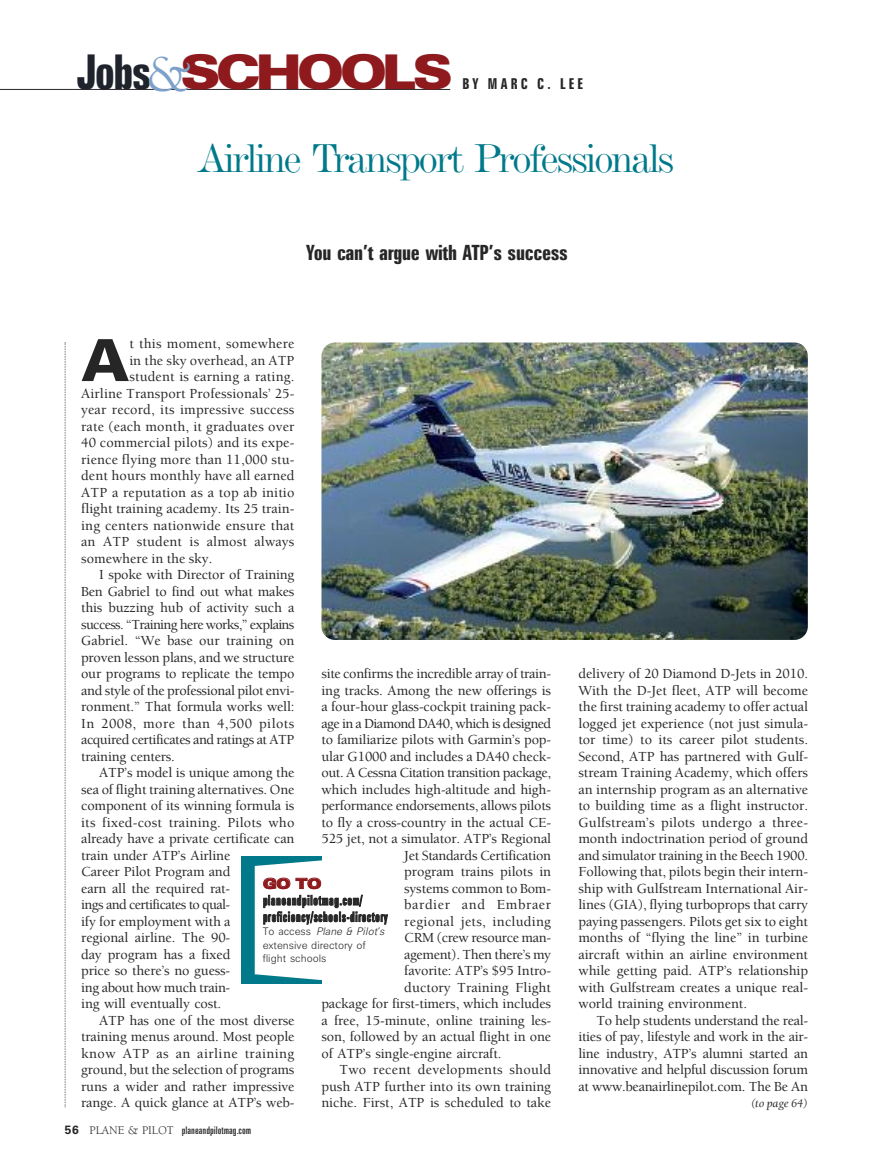
<style>
.page{position:relative;width:891px;height:1161px;background:#fff}
.page>*{position:absolute;margin:0;border:0;box-sizing:border-box;transform-origin:0 0}
.t1{font:900 58.05px "Univers LT Std";color:#272627}
.t2{font:900 expanded 48px "Zurich BT";letter-spacing:-.08em;color:#8e1a1e}
.t3{font:42px "De Vinne BT";letter-spacing:-.05em;color:#00798a}
.t4{font:700 extra-condensed 21px "Zurich BT";letter-spacing:-.015em;color:#272627}
.t5{font:700 extra-condensed 15px "Zurich BT";letter-spacing:.22em;color:#272627}
.t6{font:500 14.25px/16.5px "Berkeley";letter-spacing:-.01em;color:#272627;text-align:justify}
.t7{font:500 14.25px "Berkeley";letter-spacing:.01em;color:#272627}
.t8{font:500 14.25px "Berkeley";letter-spacing:-.03em;color:#272627}
.t9{font:500 14.25px "Berkeley";letter-spacing:-.04em;color:#272627}
.t10{font:500 14.25px "Berkeley";letter-spacing:.015em;color:#272627}
.t11{font:500 14.25px "Berkeley";letter-spacing:-.045em;color:#272627}
.t12{font:500 14.25px "Berkeley";letter-spacing:.035em;color:#272627}
.t13{font:500 14.25px "Berkeley";letter-spacing:.03em;color:#272627}
.t14{font:500 14.25px "Berkeley";letter-spacing:.02em;color:#272627}
.t15{font:500 14.25px "Berkeley";letter-spacing:.04em;color:#272627}
.t16{font:900 expanded 14.25px "Zurich BT";color:#8e1a1e}
.t17{font:extra-condensed 13.5px/16.5px "Zurich BT";letter-spacing:.045em;color:#272627}
.t18{font:italic 12px "Berkeley";letter-spacing:-.005em;color:#272627}
.t19{font:300 10.5px/13.5px "Zurich BT";color:#272627}
.t20{font:extra-condensed 10.5px "Zurich BT";color:#272627;scale:1.05 1}
.s1{font-weight:700;font-stretch:extra-condensed;color:#1f232c}
.s2{font-family:"Village Roman Titling";font-weight:400;font-stretch:normal;color:#7da1cb}
.s3{font-style:italic}
.s4{font-family:"Univers LT Std";font-weight:700;font-stretch:normal;font-size:12px}
.s5{font-family:"Berkeley";font-stretch:normal;font-size:12px}
</style>
<div class="page">
<hr style="left:0;top:89px;width:450px;height:1px;background:#272627">
<svg style="left:65px;top:343px;width:1px;height:765px"></svg>
<img style="left:321px;top:343px;width:487px;height:297px;border-radius:14px">
<div style="left:241px;top:857px;width:81px;height:127px;background:#00798a"></div>
<svg style="left:255px;top:856px;width:67px;height:125px;background:#e8f3f4"></svg>
<h2 class="t2" style="left:77px;top:54px;width:377px"><span class="s1">Jobs</span><span class="s2">&amp;</span>SCHOOLS</h2>
<p class="t5" style="left:462px;top:78px;width:123px">BY MARC C. LEE</p>
<h3 class="t3" style="left:198px;top:145px;width:477px">Airline Transport Professionals</h3>
<h3 class="t4" style="left:306px;top:245px;width:263px">You can’t argue with ATP’s success</h3>
<h1 class="t1" style="left:81px;top:339px;width:50px">A</h1>
<p class="t7" style="left:129px;top:338px;width:167px">t this moment, somewhere</p>
<p class="t6" style="left:129px;top:353px;width:167px">in the sky overhead, an ATP</p>
<p class="t7" style="left:129px;top:371px;width:167px">student is earning a rating.</p>
<p class="t7" style="left:81px;top:388px;width:215px">Airline Transport Professionals’ 25-</p>
<p class="t7" style="left:81px;top:404px;width:215px">year record, its impressive success</p>
<p class="t7" style="left:81px;top:421px;width:215px">rate (each month, it graduates over</p>
<p class="t7" style="left:81px;top:437px;width:215px">40 commercial pilots) and its expe-</p>
<p class="t7" style="left:81px;top:454px;width:215px">rience flying more than 11,000 stu-</p>
<p class="t6" style="left:81px;top:469px;width:215px">dent hours monthly have all earned</p>
<p class="t7" style="left:81px;top:487px;width:215px">ATP a reputation as a top ab initio</p>
<p class="t6" style="left:81px;top:502px;width:215px">flight training academy. Its 25 train-</p>
<p class="t7" style="left:81px;top:520px;width:215px">ing centers nationwide ensure that</p>
<p class="t7" style="left:81px;top:536px;width:215px">an ATP student is almost always</p>
<p class="t6" style="left:81px;top:551px;width:133px">somewhere in the sky.</p>
<p class="t6" style="left:99px;top:568px;width:197px">I spoke with Director of Training</p>
<p class="t6" style="left:81px;top:584px;width:215px">Ben Gabriel to find out what makes</p>
<p class="t6" style="left:81px;top:601px;width:215px">this buzzing hub of activity such a</p>
<p class="t11" style="left:81px;top:619px;width:215px">success. “Training here works,” explains</p>
<p class="t6" style="left:81px;top:634px;width:215px">Gabriel. “We base our training on</p>
<p class="t6" style="left:81px;top:650px;width:215px">proven lesson plans, and we structure</p>
<p class="t6" style="left:81px;top:667px;width:215px">our programs to replicate the tempo</p>
<p class="t6" style="left:81px;top:683px;width:215px">and style of the professional pilot envi-</p>
<p class="t6" style="left:81px;top:700px;width:215px">ronment.” That formula works well:</p>
<p class="t12" style="left:81px;top:718px;width:215px">In 2008, more than 4,500 pilots</p>
<p class="t8" style="left:81px;top:734px;width:215px">acquired certificates and ratings at ATP</p>
<p class="t6" style="left:81px;top:749px;width:95px">training centers.</p>
<p class="t6" style="left:99px;top:766px;width:197px">ATP’s model is unique among the</p>
<p class="t6" style="left:81px;top:782px;width:215px">sea of flight training alternatives. One</p>
<p class="t6" style="left:81px;top:799px;width:215px">component of its winning formula is</p>
<p class="t10" style="left:81px;top:817px;width:215px">its fixed-cost training. Pilots who</p>
<p class="t6" style="left:81px;top:832px;width:215px">already have a private certificate can</p>
<p class="t6" style="left:81px;top:848px;width:151px">train under ATP’s Airline</p>
<p class="t6" style="left:81px;top:865px;width:151px">Career Pilot Program and</p>
<p class="t6" style="left:81px;top:881px;width:151px">earn all the required rat-</p>
<p class="t9" style="left:81px;top:899px;width:151px">ings and certificates to qual-</p>
<p class="t6" style="left:81px;top:914px;width:151px">ify for employment with a</p>
<p class="t6" style="left:81px;top:931px;width:151px">regional airline. The 90-</p>
<p class="t6" style="left:81px;top:947px;width:151px">day program has a fixed</p>
<p class="t6" style="left:81px;top:964px;width:151px">price so there’s no guess-</p>
<p class="t6" style="left:81px;top:980px;width:151px">ing about how much train-</p>
<p class="t6" style="left:81px;top:997px;width:142px">ing will eventually cost.</p>
<p class="t6" style="left:99px;top:1013px;width:197px">ATP has one of the most diverse</p>
<p class="t6" style="left:81px;top:1030px;width:215px">training menus around. Most people</p>
<p class="t13" style="left:81px;top:1048px;width:215px">know ATP as an airline training</p>
<p class="t6" style="left:81px;top:1063px;width:215px">ground, but the selection of programs</p>
<p class="t6" style="left:81px;top:1079px;width:215px">runs a wider and rather impressive</p>
<p class="t6" style="left:81px;top:1096px;width:215px">range. A quick glance at ATP’s web-</p>
<p class="t6" style="left:321px;top:667px;width:231px">site confirms the incredible array of train-</p>
<p class="t6" style="left:321px;top:683px;width:231px">ing tracks. Among the new offerings is</p>
<p class="t6" style="left:321px;top:700px;width:231px">a four-hour glass-cockpit training pack-</p>
<p class="t9" style="left:321px;top:718px;width:231px">age in a Diamond DA40, which is designed</p>
<p class="t6" style="left:321px;top:733px;width:231px">to familiarize pilots with Garmin’s pop-</p>
<p class="t6" style="left:321px;top:749px;width:231px">ular G1000 and includes a DA40 check-</p>
<p class="t8" style="left:321px;top:767px;width:231px">out. A Cessna Citation transition package,</p>
<p class="t6" style="left:321px;top:782px;width:231px">which includes high-altitude and high-</p>
<p class="t6" style="left:321px;top:799px;width:231px">performance endorsements, allows pilots</p>
<p class="t6" style="left:321px;top:815px;width:231px">to fly a cross-country in the actual CE-</p>
<p class="t6" style="left:321px;top:832px;width:231px">525 jet, not a simulator. ATP’s Regional</p>
<p class="t6" style="left:404px;top:848px;width:148px">Jet Standards Certification</p>
<p class="t6" style="left:404px;top:865px;width:148px">program trains pilots in</p>
<p class="t6" style="left:404px;top:881px;width:148px">systems common to Bom-</p>
<p class="t15" style="left:404px;top:899px;width:148px">bardier and Embraer</p>
<p class="t14" style="left:404px;top:916px;width:148px">regional jets, including</p>
<p class="t6" style="left:404px;top:931px;width:148px">CRM (crew resource man-</p>
<p class="t8" style="left:404px;top:949px;width:148px">agement). Then there’s my</p>
<p class="t6" style="left:404px;top:964px;width:148px">favorite: ATP’s $95 Intro-</p>
<p class="t6" style="left:404px;top:980px;width:148px">ductory Training Flight</p>
<p class="t6" style="left:321px;top:997px;width:231px">package for first-timers, which includes</p>
<p class="t6" style="left:321px;top:1013px;width:231px">a free, 15-minute, online training les-</p>
<p class="t6" style="left:321px;top:1030px;width:231px">son, followed by an actual flight in one</p>
<p class="t6" style="left:321px;top:1046px;width:181px">of ATP’s single-engine aircraft.</p>
<p class="t10" style="left:339px;top:1064px;width:213px">Two recent developments should</p>
<p class="t6" style="left:321px;top:1079px;width:231px">push ATP further into its own training</p>
<p class="t6" style="left:321px;top:1096px;width:231px">niche. First, ATP is scheduled to take</p>
<p class="t16" style="left:263px;top:878px;width:60px">GO TO</p>
<p class="t17" style="left:263px;top:893px;width:126px">planeandpilotmag.com/ proficiency/schools-directory</p>
<p class="t19" style="left:263px;top:926px;width:125px">To access <span class="s3">Plane &amp; Pilot’s </span>extensive directory of flight schools</p>
<p class="t20" style="left:65px;top:1126px;width:179px"><span class="s4">56</span> <span class="s5">PLANE &amp; PILOT</span> planeandpilotmag.com</p>
<p class="t6" style="left:578px;top:667px;width:231px">delivery of 20 Diamond D-Jets in 2010.<br>With the D-Jet fleet, ATP will become the first training academy to offer actual logged jet experience (not just simula&shy;tor time) to its career pilot students.<br>Second, ATP has partnered with Gulf&shy;stream Training Academy, which offers an internship program as an alternative to building time as a flight instructor.<br>Gulfstream’s pilots undergo a three&shy;month indoctrination period of ground and simulator training in the Beech 1900.<br>Following that, pilots begin their intern&shy;ship with Gulfstream International Air&shy;lines (GIA), flying turboprops that carry paying passengers. Pilots get six to eight months of “flying the line” in turbine aircraft within an airline environment while getting paid. ATP’s relationship with Gulfstream creates a unique real&shy;world training environment.</p>
<p class="t6" style="left:578px;top:1013px;width:231px;text-indent:18px">To help students understand the real&shy;ities of pay, lifestyle and work in the air&shy;line industry, ATP’s alumni started an innovative and helpful discussion forum at www.beanairlinepilot.com. The Be An</p>
<p class="t18" style="left:751px;top:1099px;width:59px">(to page 64)</p>
</div>
